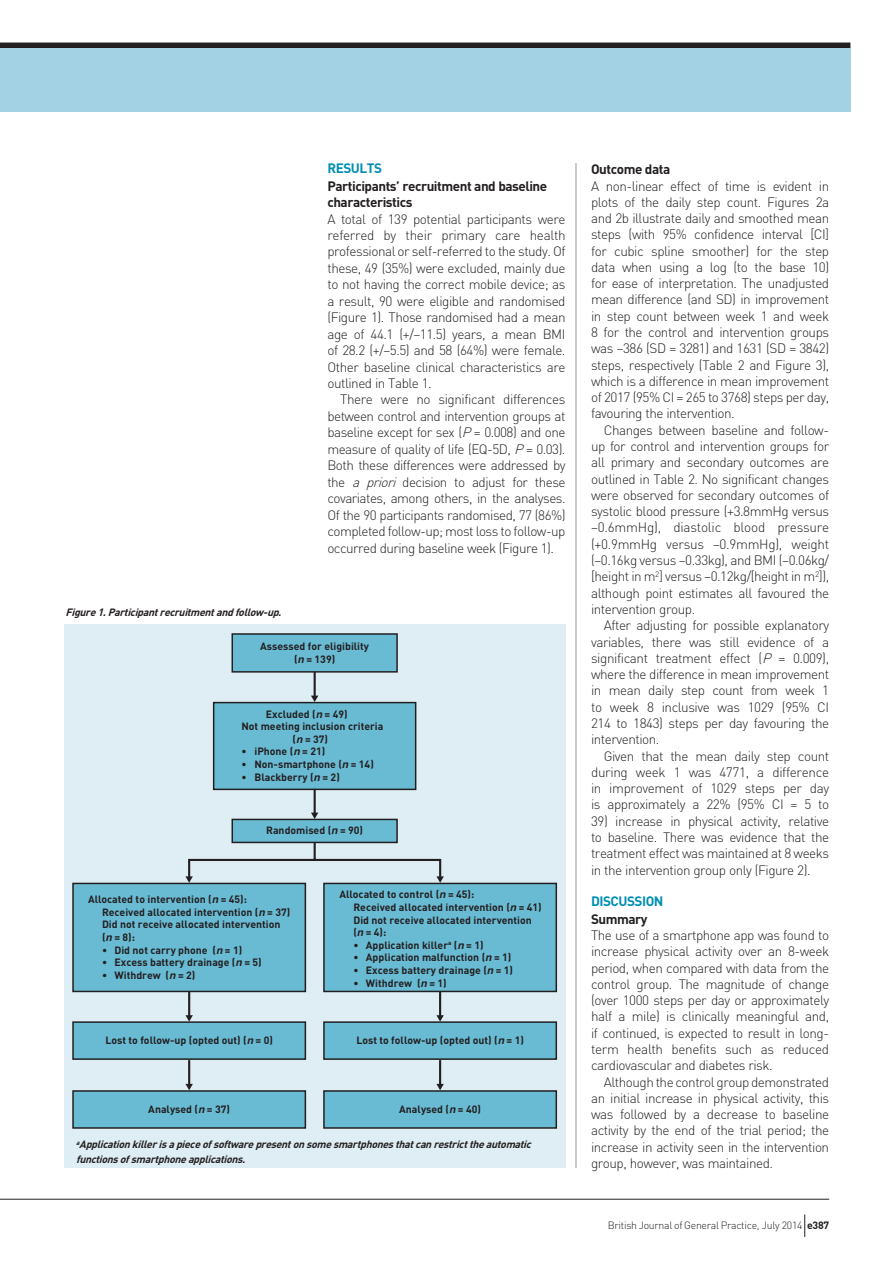
<style>
.page{position:relative;width:893px;height:1263px;background:#fff}
.page>*{position:absolute;margin:0;border:0;box-sizing:border-box;transform-origin:0 0}
.t1{font:300 13.5px/16.4px "DIN";letter-spacing:-.035em;color:#231f20;text-align:justify}
.t2{font:700 13.5px/16.5px "DIN";letter-spacing:-.035em;color:#231f20}
.t3{font:700 13.5px "DIN";letter-spacing:-.035em;color:#008fb3}
.t4{font:700 10.5px/12.6px "DIN";color:#231f20}
.t5{font:italic 700 10.5px/15px "DIN";color:#231f20}
.t6{font:300 10.5px "DIN";letter-spacing:-.025em;color:#231f20}
.s1{font-style:italic}
.s2{font-family:"Helvetica";font-style:italic}
.s3{font-weight:700}
</style>
<div class="page">
<div style="left:0;top:43px;width:850px;height:7px;background:#231f20"></div>
<div style="left:0;top:48px;width:850px;height:64px;background:#a2d2e3"></div>
<hr style="left:0;top:1199px;width:829px;height:1px;background:#231f20">
<svg style="left:804px;top:1214px;width:1px;height:23px"></svg>
<hr style="left:576px;top:163px;width:1px;height:1005px;background:#939598">
<div style="left:64px;top:624px;width:502px;height:544px;background:#deeef4"></div>
<div style="left:231px;top:633px;width:167px;height:40px;background:#69bbd4;border:2px solid #231f20"></div>
<div style="left:213px;top:702px;width:203px;height:88px;background:#69bbd4;border:2px solid #231f20"></div>
<div style="left:231px;top:819px;width:167px;height:24px;background:#69bbd4;border:2px solid #231f20"></div>
<hr style="left:314px;top:672px;width:2px;height:25px;background:#231f20">
<svg style="left:311px;top:696px;width:7px;height:6px"></svg>
<hr style="left:314px;top:789px;width:2px;height:25px;background:#231f20">
<svg style="left:311px;top:812px;width:7px;height:7px"></svg>
<hr style="left:188px;top:991px;width:2px;height:25px;background:#231f20">
<svg style="left:185px;top:1015px;width:8px;height:6px"></svg>
<hr style="left:439px;top:991px;width:2px;height:25px;background:#231f20">
<svg style="left:436px;top:1015px;width:8px;height:6px"></svg>
<hr style="left:188px;top:1060px;width:2px;height:25px;background:#231f20">
<svg style="left:185px;top:1084px;width:8px;height:6px"></svg>
<hr style="left:439px;top:1060px;width:2px;height:25px;background:#231f20">
<svg style="left:436px;top:1084px;width:8px;height:6px"></svg>
<svg style="left:185px;top:840px;width:259px;height:43px"></svg>
<div style="left:72px;top:883px;width:234px;height:109px;background:#69bbd4;border:2px solid #231f20"></div>
<div style="left:323px;top:883px;width:234px;height:109px;background:#69bbd4;border:2px solid #231f20"></div>
<div style="left:72px;top:1021px;width:234px;height:39px;background:#69bbd4;border:2px solid #231f20"></div>
<div style="left:323px;top:1021px;width:234px;height:39px;background:#69bbd4;border:2px solid #231f20"></div>
<div style="left:72px;top:1090px;width:234px;height:39px;background:#69bbd4;border:2px solid #231f20"></div>
<div style="left:323px;top:1090px;width:234px;height:39px;background:#69bbd4;border:2px solid #231f20"></div>
<p class="t5" style="left:66px;top:604px;width:221px">Figure1.Participantrecruitmentandfollow-up.</p>
<p class="t3" style="left:327px;top:159px;width:56px">RESULTS</p>
<p class="t2" style="left:327px;top:177px;width:221px">Participants’ recruitment and baseline characteristics</p>
<p class="t1" style="left:327px;top:210px;width:240px">A total of 139 potential participants were referred by their primary care health professional or self-referred to the study. Of these, 49 (35%) were excluded, mainly due to not having the correct mobile device; as a result, 90 were eligible and randomised (Figure 1). Those randomised had a mean age of 44.1 (+/–11.5) years, a mean BMI of 28.2 (+/–5.5) and 58 (64%) were female.<br>Other baseline clinical characteristics are outlined in Table 1.</p>
<p class="t1" style="left:327px;top:391px;width:240px;text-indent:13px">There were no significant differences between control and intervention groups at baseline except for sex (<span class="s1">P</span>= 0.008) and one measure of quality of life (EQ-5D, <span class="s1">P</span>= 0.03).<br>Both these differences were addressed by the <span class="s1">a priori</span> decision to adjust for these covariates, among others, in the analyses.<br>Of the 90 participants randomised, 77 (86%) completed follow-up; most loss to follow-up occurred during baseline week (Figure 1).</p>
<p class="t4" style="left:260px;top:639px;width:110px;text-align:center">Assessed for eligibility (<span class="s2">n</span> = 139)</p>
<p class="t4" style="left:266px;top:707px;width:83px">Excluded (<span class="s2">n</span> = 49)</p>
<p class="t4" style="left:241px;top:720px;width:143px">Not meeting inclusion criteria</p>
<p class="t4" style="left:293px;top:732px;width:37px">(<span class="s2">n</span> = 37)</p>
<p class="t4" style="left:241px;top:745px;width:85px">• iPhone (<span class="s2">n</span> = 21)</p>
<p class="t4" style="left:241px;top:757px;width:134px">• Non-smartphone (<span class="s2">n</span> = 14)</p>
<p class="t4" style="left:241px;top:770px;width:100px">• Blackberry (<span class="s2">n</span> = 2)</p>
<p class="t4" style="left:266px;top:824px;width:98px">Randomised (<span class="s2">n</span> = 90)</p>
<p class="t4" style="left:102px;top:893px;width:190px;text-indent:-14px">Allocated to intervention (<span class="s2">n</span> = 45):<br>Received allocated intervention (<span class="s2">n</span> = 37)<br>Did not receive allocated intervention (<span class="s2">n</span> = 8):</p>
<p class="t4" style="left:102px;top:943px;width:142px">• Did not carry phone (<span class="s2">n</span> = 1)</p>
<p class="t4" style="left:102px;top:956px;width:161px">• Excess battery drainage (<span class="s2">n</span> = 5)</p>
<p class="t4" style="left:102px;top:968px;width:95px">• Withdrew (<span class="s2">n</span> = 2)</p>
<p class="t4" style="left:353px;top:888px;width:190px;text-indent:-14px">Allocated to control (<span class="s2">n</span> = 45):<br>Received allocated intervention (<span class="s2">n</span> = 41)<br>Did not receive allocated intervention (<span class="s2">n</span> = 4):</p>
<p class="t4" style="left:353px;top:938px;width:132px">• Application killer<sup>a</sup> (<span class="s2">n</span> = 1)</p>
<p class="t4" style="left:353px;top:951px;width:159px">• Application malfunction (<span class="s2">n</span> = 1)</p>
<p class="t4" style="left:353px;top:963px;width:161px">• Excess battery drainage (<span class="s2">n</span> = 1)</p>
<p class="t4" style="left:353px;top:976px;width:95px">• Withdrew (<span class="s2">n</span> = 1)</p>
<p class="t4" style="left:105px;top:1033px;width:169px">Lost to follow-up (opted out) (<span class="s2">n</span> = 0)</p>
<p class="t4" style="left:356px;top:1033px;width:169px">Lost to follow-up (opted out) (<span class="s2">n</span> = 1)</p>
<p class="t4" style="left:148px;top:1102px;width:83px">Analysed (<span class="s2">n</span> = 37)</p>
<p class="t4" style="left:399px;top:1102px;width:83px">Analysed (<span class="s2">n</span> = 40)</p>
<p class="t5" style="left:76px;top:1136px;width:460px"><sup>a</sup>Applicationkillerisapieceofsoftwarepresentonsomesmartphonesthatcanrestricttheautomatic functionsofsmartphoneapplications.</p>
<p class="t2" style="left:591px;top:160px;width:81px">Outcome data</p>
<p class="t1" style="left:591px;top:177px;width:240px">A non-linear effect of time is evident in plots of the daily step count. Figures 2a and 2b illustrate daily and smoothed mean steps (with 95% confidence interval [CI] for cubic spline smoother) for the step data when using a log (to the base 10) for ease of interpretation. The unadjusted mean difference (and SD) in improvement in step count between week 1 and week 8 for the control and intervention groups was –386 (SD = 3281) and 1631 (SD = 3842) steps, respectively (Table 2 and Figure 3), which is a difference in mean improvement of 2017 (95% CI = 265 to 3768) steps per day, favouring the intervention.</p>
<p class="t1" style="left:591px;top:422px;width:240px;text-indent:13px">Changes between baseline and follow&shy;up for control and intervention groups for all primary and secondary outcomes are outlined in Table 2. No significant changes were observed for secondary outcomes of systolic blood pressure (+3.8mmHg versus –0.6mmHg), diastolic blood pressure (+0.9mmHg versus –0.9mmHg), weight (–0.16kg versus –0.33kg), and BMI (–0.06kg/ [height in m<sup>2</sup>] versus –0.12kg/[height in m<sup>2</sup>]), although point estimates all favoured the intervention group.</p>
<p class="t1" style="left:591px;top:617px;width:240px;text-indent:13px">After adjusting for possible explanatory variables, there was still evidence of a significant treatment effect (<span class="s1">P</span> = 0.009), where the difference in mean improvement in mean daily step count from week 1 to week 8 inclusive was 1029 (95% CI 214 to 1843) steps per day favouring the intervention.</p>
<p class="t1" style="left:591px;top:747px;width:240px;text-indent:13px">Given that the mean daily step count during week 1 was 4771, a difference in improvement of 1029 steps per day is approximately a 22% (95% CI = 5 to</p>
<p class="t1" style="left:591px;top:812px;width:240px">39) increase in physical activity, relative to baseline. There was evidence that the treatment effect was maintained at 8 weeks in the intervention group only (Figure 2).</p>
<p class="t3" style="left:591px;top:892px;width:74px">DISCUSSION</p>
<p class="t2" style="left:591px;top:910px;width:58px">Summary</p>
<p class="t1" style="left:591px;top:927px;width:240px">The use of a smartphone app was found to increase physical activity over an 8-week period, when compared with data from the control group. The magnitude of change (over 1000 steps per day or approximately half a mile) is clinically meaningful and, if continued, is expected to result in long&shy;term health benefits such as reduced cardiovascular and diabetes risk.</p>
<p class="t1" style="left:591px;top:1073px;width:240px;text-indent:13px">Although the control group demonstrated an initial increase in physical activity, this was followed by a decrease to baseline activity by the end of the trial period; the increase in activity seen in the intervention group, however, was maintained.</p>
<p class="t6" style="left:608px;top:1219px;width:223px">British Journal of General Practice, July 2014 <span class="s3">e387</span></p>
</div>
